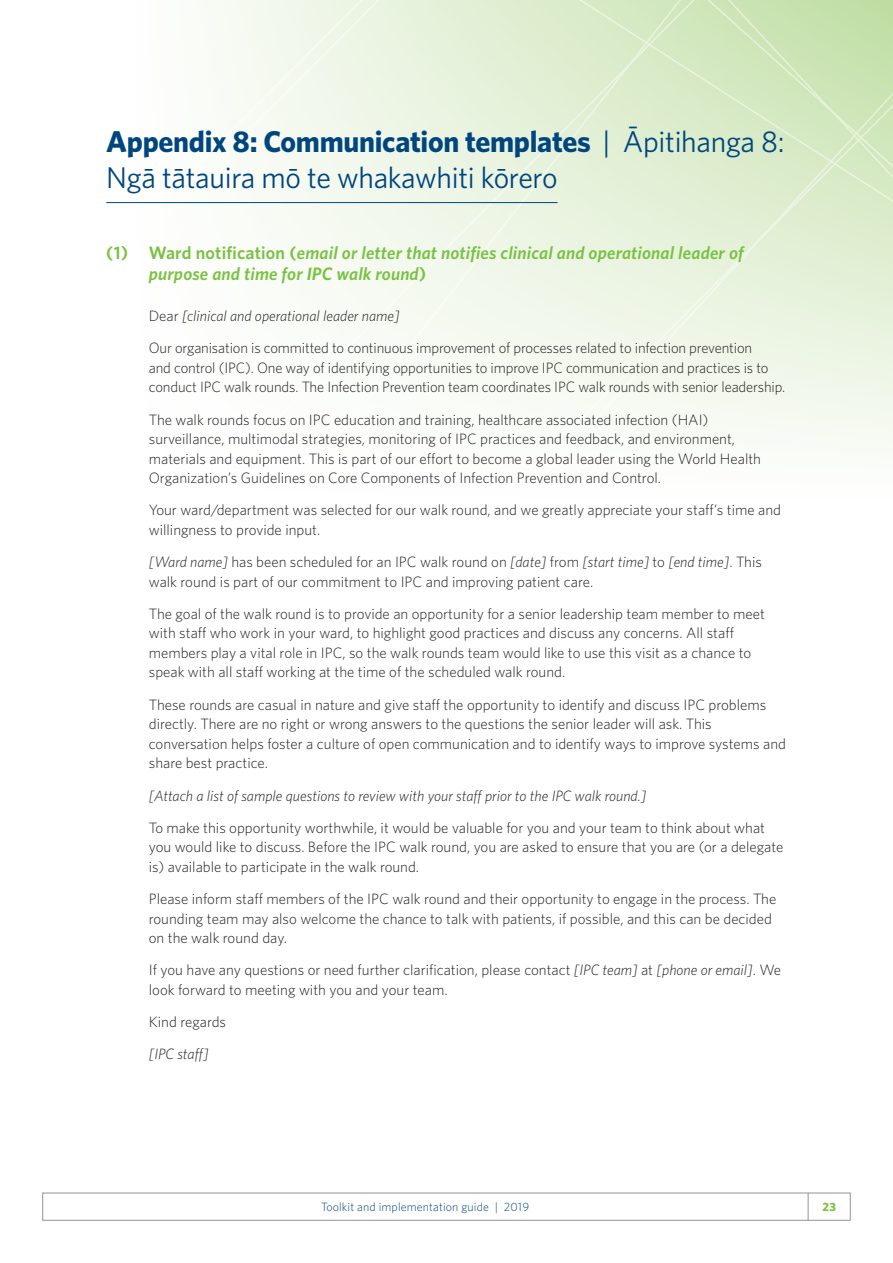
<style>
.page{position:relative;width:893px;height:1263px;background:#fff}
.page>*{position:absolute;margin:0;border:0;box-sizing:border-box;transform-origin:0 0}
.Main_Heading{font:30px/36px "Whitney";letter-spacing:-.01em;color:#00467e}
.Sub_Head_-_Blue{font:italic 600 18px/21px "Whitney";letter-spacing:.01em;color:#79c142}
.Body_Text{font:300 15px/19.5px "Whitney";color:#231f20}
.Body_Text-2{font:italic 300 15px "Whitney";color:#231f20}
.t1{font:300 12px "Whitney";letter-spacing:.01em;color:#00467e}
.t2{font:700 12px "Whitney";color:#79c142}
.s1{font-weight:700}
.s2{font-style:normal}
.s3{font-style:italic}
</style>
<div class="page">
<div style="left:42px;top:1192px;width:809px;height:29px;border:1px solid #939598"></div>
<svg style="left:106px;top:0;width:267px;height:333px"></svg>
<svg style="left:373px;top:0;width:520px;height:448px"></svg>
<svg style="left:431px;top:0;width:246px;height:62px"></svg>
<svg style="left:677px;top:0;width:216px;height:361px"></svg>
<svg style="left:808px;top:1193px;width:1px;height:27px"></svg>
<hr style="left:106px;top:202px;width:451px;height:1px;background:#00467e">
<p class="Main_Heading" style="left:106px;top:122px;width:680px"><span class="s1">Appendix 8: Communication templates</span> | Āpitihanga 8:<br>Ngā tātauira mō te whakawhiti kōrero</p>
<p class="Sub_Head_-_Blue" style="left:149px;top:242px;width:596px;text-indent:-43px"><span class="s2">(1) Ward notification (</span>email or letter that notifies clinical and operational leader of purpose and time for IPC walk round<span class="s2">)</span></p>
<p class="Body_Text-2" style="left:149px;top:306px;width:252px"><span class="s2">Dear</span> [clinical and operational leader name]</p>
<p class="Body_Text" style="left:149px;top:338px;width:638px">Our organisation is committed to continuous improvement of processes related to infection prevention<br>and control (IPC). One way of identifying opportunities to improve IPC communication and practices is to conduct IPC walk rounds. The Infection Prevention team coordinates IPC walk rounds with senior leadership.</p>
<p class="Body_Text" style="left:149px;top:409px;width:614px">The walk rounds focus on IPC education and training, healthcare associated infection (HAI) surveillance, multimodal strategies, monitoring of IPC practices and feedback, and environment, materials and equipment. This is part of our effort to become a global leader using the World Health Organization’s Guidelines on Core Components of Infection Prevention and Control.</p>
<p class="Body_Text" style="left:149px;top:500px;width:634px">Your ward/department was selected for our walk round, and we greatly appreciate your staff’s time and willingness to provide input.</p>
<p class="Body_Text" style="left:149px;top:552px;width:615px"><span class="s3">[Ward name]</span> has been scheduled for an IPC walk round on <span class="s3">[date]</span> from <span class="s3">[start time]</span> to <span class="s3">[end time]</span>. This walk round is part of our commitment to IPC and improving patient care.</p>
<p class="Body_Text" style="left:149px;top:603px;width:617px">The goal of the walk round is to provide an opportunity for a senior leadership team member to meet with staff who work in your ward, to highlight good practices and discuss any concerns. All staff members play a vital role in IPC, so the walk rounds team would like to use this visit as a chance to speak with all staff working at the time of the scheduled walk round.</p>
<p class="Body_Text" style="left:149px;top:694px;width:639px">These rounds are casual in nature and give staff the opportunity to identify and discuss IPC problems directly. There are no right or wrong answers to the questions the senior leader will ask. This conversation helps foster a culture of open communication and to identify ways to improve systems and share best practice.</p>
<p class="Body_Text-2" style="left:149px;top:785px;width:499px">[Attach a list of sample questions to review with your staff prior to the IPC walk round.]</p>
<p class="Body_Text" style="left:149px;top:817px;width:636px">To make this opportunity worthwhile, it would be valuable for you and your team to think about what you would like to discuss. Before the IPC walk round, you are asked to ensure that you are (or a delegate is) available to participate in the walk round.</p>
<p class="Body_Text" style="left:149px;top:888px;width:629px">Please inform staff members of the IPC walk round and their opportunity to engage in the process. The rounding team may also welcome the chance to talk with patients, if possible, and this can be decided on the walk round day.</p>
<p class="Body_Text" style="left:149px;top:960px;width:634px">If you have any questions or need further clarification, please contact <span class="s3">[IPC team]</span> at <span class="s3">[phone or email]</span>. We look forward to meeting with you and your team.</p>
<p class="Body_Text" style="left:149px;top:1012px;width:79px">Kind regards</p>
<p class="Body_Text-2" style="left:149px;top:1044px;width:61px">[IPC staff]</p>
<p class="t1" style="left:321px;top:1199px;width:210px">Toolkit and implementation guide | 2019</p>
<p class="t2" style="left:822px;top:1199px;width:15px">23</p>
</div>
